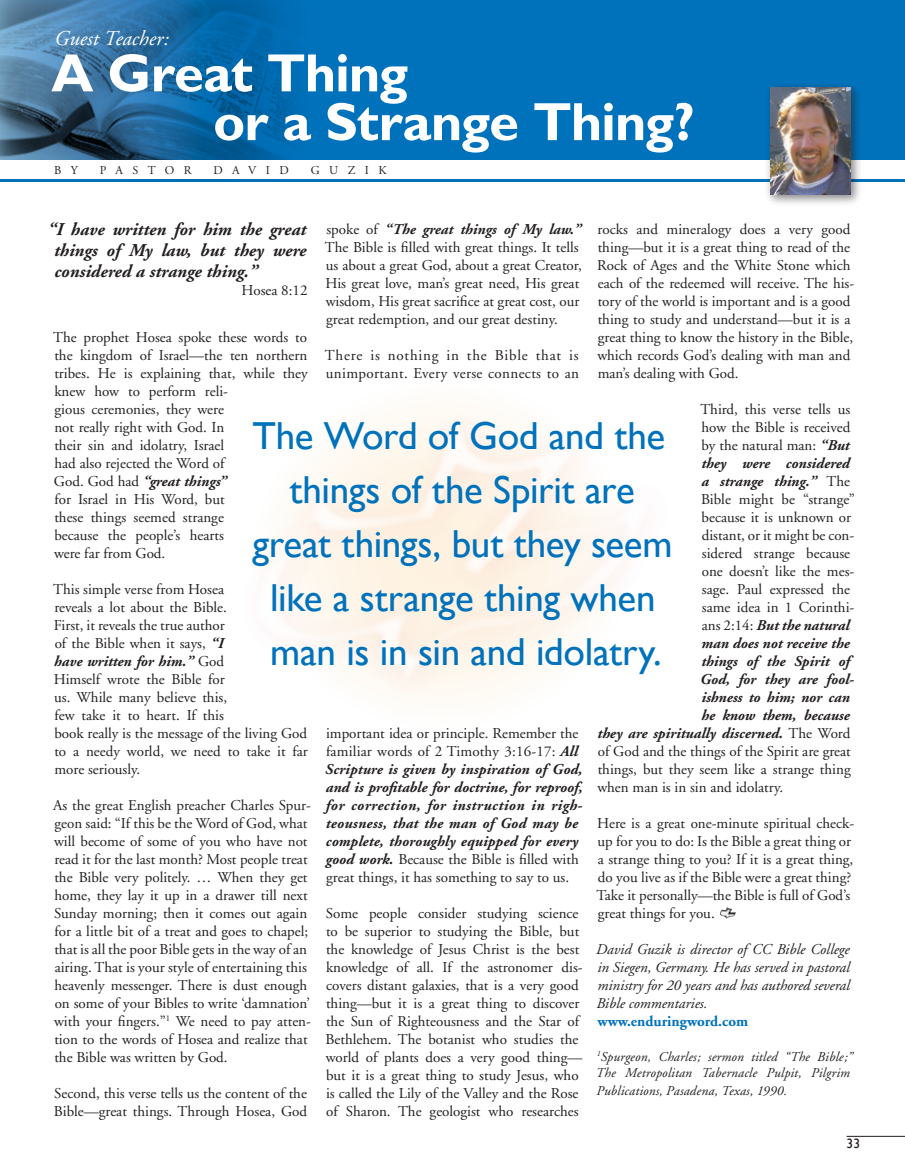
<style>
.page{position:relative;width:905px;height:1175px;background:#fff}
.page>*{position:absolute;margin:0;border:0;box-sizing:border-box;transform-origin:0 0}
.t1{font:700 54px "Gill Sans";letter-spacing:-.02em;color:#fff}
.t2{font:39px/54px "Gill Sans";letter-spacing:-.01em;color:#0072bc;text-align:center}
.t3{font:italic 21px "Adobe Garamond Pro";color:#fff}
.t4{font:italic 700 18px/21px "Adobe Garamond";color:#231f20;text-align:justify}
.t5{font:15px/18px "Adobe Garamond";color:#231f20}
.t6{font:italic 700 15px/18px "Adobe Garamond";color:#231f20}
.t7{font:italic 15px/18px "Adobe Garamond";color:#231f20;text-align:justify}
.t8{font:15px/18px "Adobe Garamond";letter-spacing:.025em;color:#231f20}
.t9{font:700 15px "Adobe Garamond";color:#0072bc}
.t10{font:italic 13.5px/16.2px "Adobe Garamond";letter-spacing:.01em;color:#231f20}
.t11{font:13.5px "Gill Sans";color:#231f20}
.t12{font:12px "Adobe Garamond Pro";letter-spacing:.79em;color:#231f20}
.s1{font-weight:700;font-style:italic}
.s2{font-weight:400;font-style:normal}
</style>
<div class="page">
<div style="left:0;top:0;width:904px;height:182px;background:#0072bc"></div>
<img style="left:0;top:0;width:323px;height:180px">
<div style="left:0;top:160px;width:904px;height:18px;background:#fff"></div>
<svg style="left:270px;top:418px;width:356px;height:268px;fill:#fef6ee"></svg>
<img style="left:720px;top:906px;width:15px;height:13px">
<div style="left:764px;top:81px;width:99px;height:127px;background:#231f20;opacity:.53"></div>
<img style="left:770px;top:87px;width:80px;height:108px">
<hr style="left:846px;top:1136px;width:58px;height:1px;background:#231f20">
<h3 class="t3" style="left:55px;top:26px;width:116px">Guest Teacher:</h3>
<h1 class="t1" style="left:51px;top:41px;width:358px">A Great Thing</h1>
<h1 class="t1" style="left:213px;top:89px;width:483px">or a Strange Thing?</h1>
<p class="t12" style="left:54px;top:163px;width:25px">B Y</p>
<p class="t12" style="left:100px;top:163px;width:93px">PASTOR</p>
<p class="t12" style="left:213px;top:163px;width:77px">DAVID</p>
<p class="t12" style="left:311px;top:163px;width:77px">GUZIK</p>
<p class="t4" style="left:54px;top:220px;width:254px;text-indent:-6px">“I have written for him the great things of My law, but they were considered a strange thing.”</p>
<p class="t5" style="left:241px;top:282px;width:67px">Hosea 8:12</p>
<p class="t5" style="left:53px;top:329px;width:256px">The prophet Hosea spoke these words to the kingdom of Israel—the ten northern tribes. He is explaining that, while they knew how to perform reli-<br>gious ceremonies, they were<br>not really right with God. In<br>their sin and idolatry, Israel<br>had also rejected the Word of<br>God. God had <span class="s1">“great things”<br></span>for Israel in His Word, but<br>these things seemed strange<br>because the people’s hearts<br>were far from God.</p>
<p class="t5" style="left:53px;top:581px;width:256px">This simple verse from Hosea<br>reveals a lot about the Bible.<br>First, it reveals the true author<br>of the Bible when it says, <span class="s1">“I<br>have written for him.”</span> God<br>Himself wrote the Bible for<br>us. While many believe this,<br>few take it to heart. If this<br>book really is the message of the living God to a needy world, we need to take it far more seriously.</p>
<p class="t5" style="left:53px;top:797px;width:259px">As the great English preacher Charles Spur&shy;geon said: “If this be the Word of God, what will become of some of you who have not read it for the last month? Most people treat the Bible very politely. … When they get home, they lay it up in a drawer till next Sunday morning; then it comes out again for a little bit of a treat and goes to chapel; that is all the poor Bible gets in the way of an airing. That is your style of entertaining this heavenly messenger. There is dust enough on some of your Bibles to write ‘damnation’ with your fingers.”<sup>1</sup> We need to pay atten&shy;tion to the words of Hosea and realize that the Bible was written by God.</p>
<p class="t5" style="left:54px;top:1085px;width:255px">Second, this verse tells us the content of the<br>Bible—great things. Through Hosea, God</p>
<p class="t5" style="left:597px;top:221px;width:258px">rocks and mineralogy does a very good thing—but it is a great thing to read of the Rock of Ages and the White Stone which each of the redeemed will receive. The his&shy;tory of the world is important and is a good thing to study and understand—but it is a great thing to know the history in the Bible, which records God’s dealing with man and man’s dealing with God.</p>
<p class="t5" style="left:700px;top:401px;width:151px">Third, this verse tells us</p>
<p class="t5" style="left:701px;top:419px;width:150px">how the Bible is received</p>
<p class="t5" style="left:701px;top:437px;width:150px">by the natural man: <span class="s1">“But</span></p>
<p class="t6" style="left:701px;top:455px;width:150px">they were considered</p>
<p class="t6" style="left:701px;top:473px;width:150px">a strange thing.” <span class="s2">The</span></p>
<p class="t5" style="left:701px;top:491px;width:155px">Bible might be “strange”</p>
<p class="t5" style="left:701px;top:509px;width:151px">because it is unknown or</p>
<p class="t5" style="left:701px;top:527px;width:154px">distant, or it might be con-</p>
<p class="t5" style="left:702px;top:545px;width:150px">sidered strange because</p>
<p class="t5" style="left:701px;top:563px;width:154px">one doesn’t like the mes-</p>
<p class="t5" style="left:702px;top:581px;width:150px">sage. Paul expressed the</p>
<p class="t5" style="left:702px;top:599px;width:154px">same idea in 1 Corinthi-</p>
<p class="t6" style="left:701px;top:617px;width:149px"><span class="s2">ans 2:14:</span> But the natural</p>
<p class="t6" style="left:701px;top:635px;width:150px">man does not receive the</p>
<p class="t6" style="left:701px;top:653px;width:150px">things of the Spirit of</p>
<p class="t6" style="left:700px;top:671px;width:154px">God, for they are fool-</p>
<p class="t6" style="left:701px;top:689px;width:150px">ishness to him; nor can</p>
<p class="t6" style="left:701px;top:707px;width:150px">he know them, because</p>
<p class="t6" style="left:597px;top:725px;width:254px">they are spiritually discerned. <span class="s2">The Word</span></p>
<p class="t5" style="left:598px;top:743px;width:254px">of God and the things of the Spirit are great</p>
<p class="t5" style="left:597px;top:761px;width:254px">things, but they seem like a strange thing</p>
<p class="t5" style="left:597px;top:779px;width:187px">when man is in sin and idolatry.</p>
<p class="t5" style="left:596px;top:815px;width:259px">Here is a great one-minute spiritual check&shy;up for you to do: Is the Bible a great thing or a strange thing to you? If it is a great thing, do you live as if the Bible were a great thing?<br>Take it personally—the Bible is full of God’s great things for you.</p>
<p class="t7" style="left:596px;top:941px;width:255px">David Guzik is director of CC Bible College in Siegen, Germany. He has served in pastoral ministry for 20 years and has authored several Bible commentaries.</p>
<p class="t9" style="left:597px;top:1013px;width:152px">www.enduringword.com</p>
<p class="t10" style="left:596px;top:1048px;width:258px"><sup>1</sup>Spurgeon, Charles; sermon titled “The Bible;”<br>The Metropolitan Tabernacle Pulpit, Pilgrim</p>
<p class="t10" style="left:596px;top:1082px;width:192px">Publications, Pasadena, Texas, 1990.</p>
<p class="t5" style="left:325px;top:221px;width:258px">spoke of <span class="s1">“The great things of My law.” </span>The Bible is filled with great things. It tells us about a great God, about a great Creator, His great love, man’s great need, His great wisdom, His great sacrifice at great cost, our great redemption, and our great destiny.</p>
<p class="t8" style="left:325px;top:347px;width:255px">There is nothing in the Bible that is unimportant. Every verse connects to an</p>
<h2 class="t2" style="left:252px;top:409px;width:421px">The Word of God and the things of the Spirit are great things, but they seem like a strange thing when man is in sin and idolatry.</h2>
<p class="t6" style="left:325px;top:725px;width:259px"><span class="s2">important idea or principle. Remember the familiar words of 2 Timothy 3:16-17:</span> All Scripture is given by inspiration of God, and is profitable for doctrine, for reproof, for correction, for instruction in righ&shy;teousness, that the man of God may be complete, thoroughly equipped for every good work. <span class="s2">Because the Bible is filled with great things, it has something to say to us.</span></p>
<p class="t5" style="left:325px;top:905px;width:258px">Some people consider studying science to be superior to studying the Bible, but the knowledge of Jesus Christ is the best knowledge of all. If the astronomer dis&shy;covers distant galaxies, that is a very good thing—but it is a great thing to discover the Sun of Righteousness and the Star of Bethlehem. The botanist who studies the world of plants does a very good thing— but it is a great thing to study Jesus, who is called the Lily of the Valley and the Rose of Sharon. The geologist who researches</p>
<p class="t11" style="left:846px;top:1135px;width:15px">33</p>
</div>
